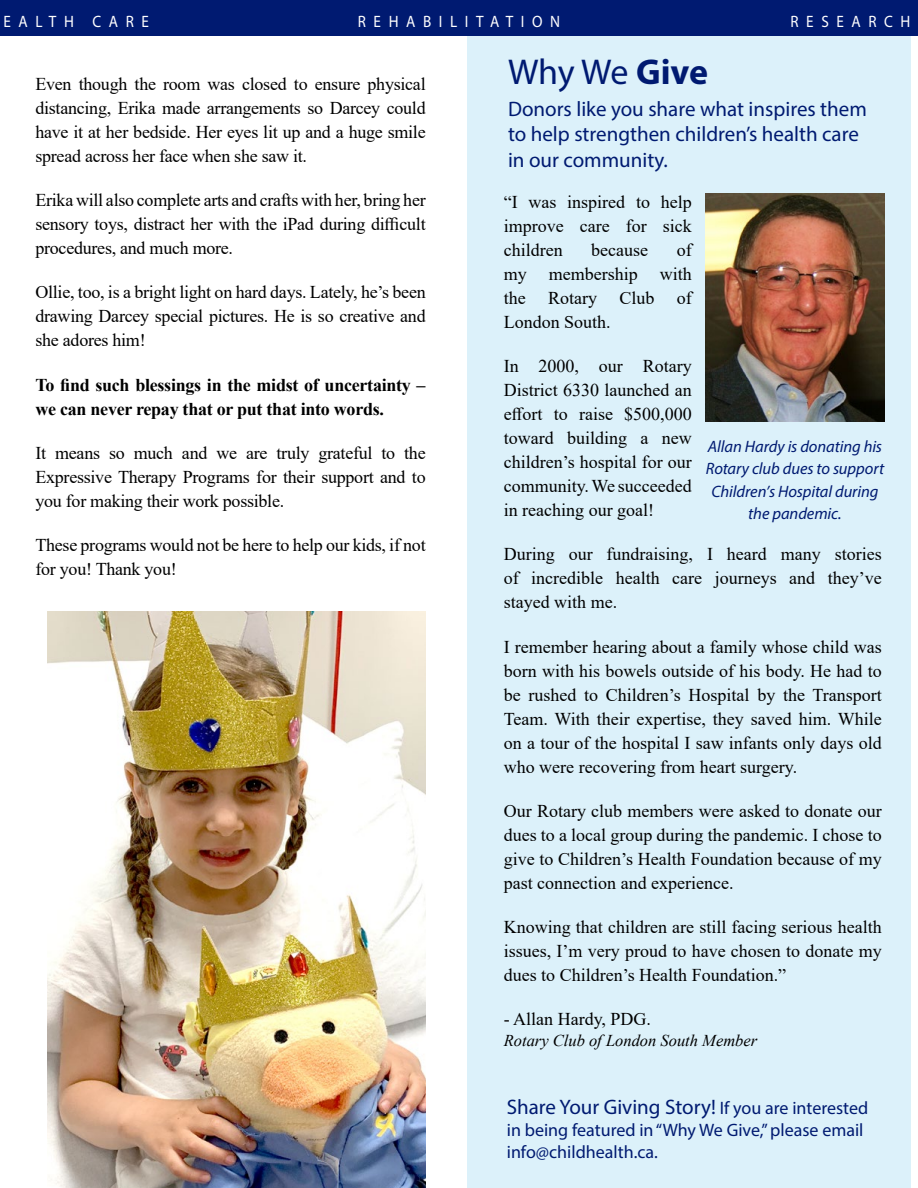
<style>
.page{position:relative;width:918px;height:1188px;background:#fff}
.page>*{position:absolute;margin:0;border:0;box-sizing:border-box;transform-origin:0 0}
.t1{font:36px "Myriad Pro";color:#001a71}
.t2{font:21px/25.2px "Myriad Pro";color:#001a71}
.t3{font:18px/24px "Times New Roman";color:#000;text-align:justify}
.t4{font:700 18px/24px "Times New Roman";letter-spacing:-.015em;color:#000}
.t5{font:18px/21.6px "Myriad Pro";color:#001a71}
.t6{font:italic 16.5px/22.5px "Myriad Pro";letter-spacing:-.005em;color:#001a71;text-align:center}
.t7{font:16.5px "Myriad Pro";letter-spacing:.5em;color:#fff;scale:.92 1}
.t8{font:italic 16.5px "Times New Roman";color:#000}
.s1{font-weight:700}
.s2{font-size:18px}
</style>
<div class="page">
<div style="left:467px;top:28px;width:444px;height:1160px;background:#dcf1fa"></div>
<div style="left:0;top:0;width:918px;height:36px;background:#001a71"></div>
<img style="left:47px;top:612px;width:379px;height:576px">
<img style="left:705px;top:193px;width:180px;height:229px">
<p class="t7" style="left:4px;top:11px;width:159px">EALTH CARE</p>
<p class="t7" style="left:358px;top:11px;width:221px">REHABILITATION</p>
<p class="t7" style="left:791px;top:11px;width:132px">RESEARCH</p>
<p class="t3" style="left:35px;top:71px;width:392px">Even though the room was closed to ensure physical distancing, Erika made arrangements so Darcey could have it at her bedside. Her eyes lit up and a huge smile spread across her face when she saw it.</p>
<p class="t3" style="left:35px;top:188px;width:392px">Erika will also complete arts and crafts with her, bring her sensory toys, distract her with the iPad during difficult procedures, and much more.</p>
<p class="t3" style="left:35px;top:280px;width:392px">Ollie, too, is a bright light on hard days. Lately, he’s been drawing Darcey special pictures. He is so creative and she adores him!</p>
<p class="t4" style="left:35px;top:372px;width:392px">To find such blessings in the midst of uncertainty – we can never repay that or put that into words.</p>
<p class="t3" style="left:35px;top:440px;width:392px">It means so much and we are truly grateful to the Expressive Therapy Programs for their support and to you for making their work possible.</p>
<p class="t3" style="left:35px;top:532px;width:392px">These programs would not be here to help our kids, if not for you! Thank you!</p>
<h1 class="t1" style="left:508px;top:50px;width:202px">Why We <span class="s1">Give</span></h1>
<p class="t2" style="left:508px;top:96px;width:360px">Donors like you share what inspires them to help strengthen children’s health care in our community.</p>
<p class="t3" style="left:504px;top:189px;width:189px">“I was inspired to help improve care for sick children</p>
<p class="t3" style="left:591px;top:237px;width:58px">because</p>
<p class="t3" style="left:504px;top:237px;width:189px;text-indent:173px">of my membership with the Rotary Club of London South.</p>
<p class="t3" style="left:504px;top:354px;width:189px">In 2000, our Rotary District 6330 launched an effort to raise $500,000 toward building a new children’s hospital for our community. We succeeded in reaching our goal!</p>
<p class="t3" style="left:504px;top:542px;width:380px">During our fundraising, I heard many stories of incredible health care journeys and they’ve stayed with me.</p>
<p class="t3" style="left:504px;top:634px;width:380px">I remember hearing about a family whose child was born with his bowels outside of his body. He had to be rushed to Children’s Hospital by the Transport Team. With their expertise, they saved him. While on a tour of the hospital I saw infants only days old who were recovering from heart surgery.</p>
<p class="t3" style="left:504px;top:798px;width:380px">Our Rotary club members were asked to donate our dues to a local group during the pandemic. I chose to give to Children’s Health Foundation because of my past connection and experience.</p>
<p class="t3" style="left:504px;top:914px;width:380px">Knowing that children are still facing serious health issues, I’m very proud to have chosen to donate my dues to Children’s Health Foundation.”</p>
<p class="t3" style="left:504px;top:1007px;width:149px">- Allan Hardy, PDG.</p>
<p class="t8" style="left:504px;top:1030px;width:255px">Rotary Club of London South Member</p>
<p class="t6" style="left:706px;top:434px;width:180px">Allan Hardy is donating his<br>Rotary club dues to support<br>Children’s Hospital during the pandemic.</p>
<p class="t2" style="left:507px;top:1094px;width:363px">Share Your Giving Story! <span class="s2">If you are interested</span></p>
<p class="t5" style="left:507px;top:1119px;width:358px">in being featured in “Why We Give,” please email info@childhealth.ca.</p>
</div>
